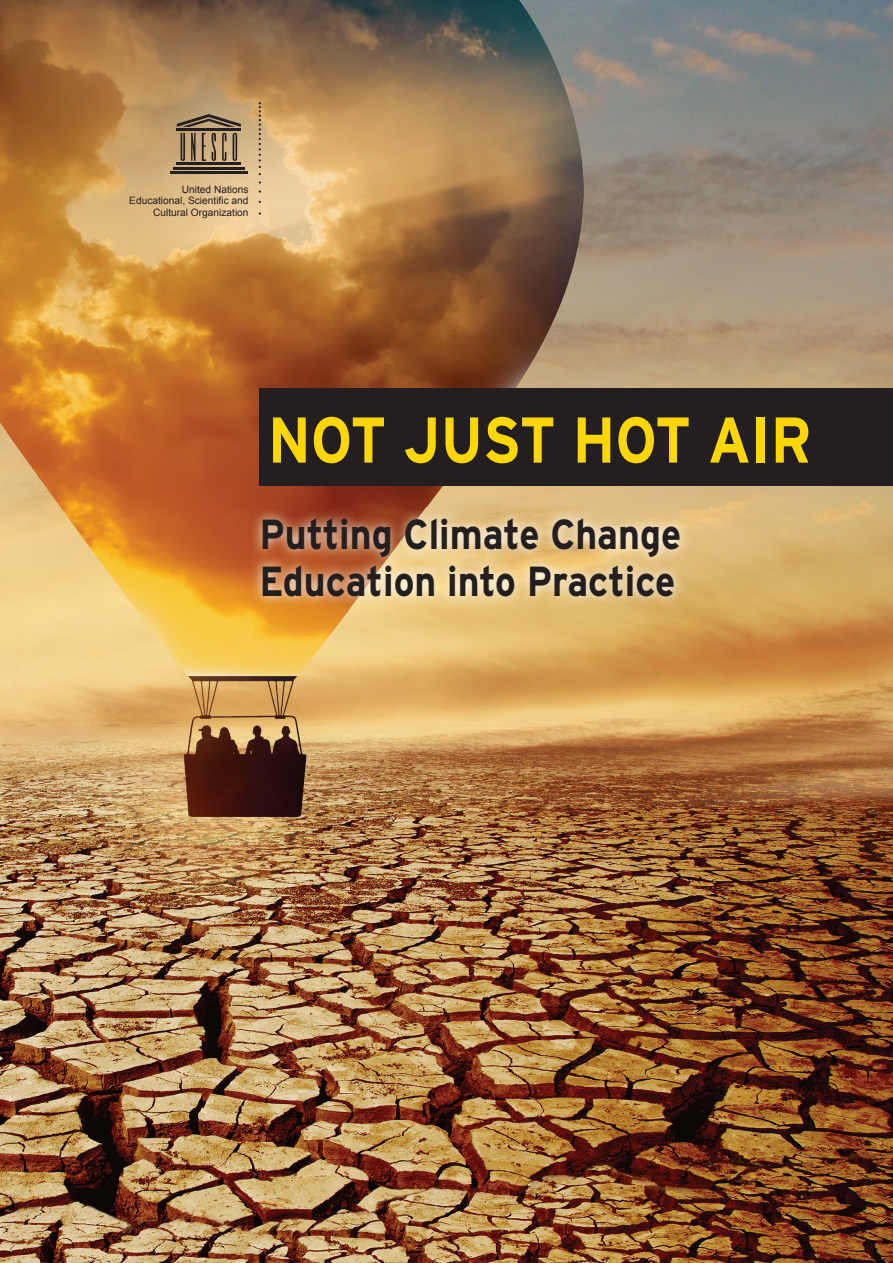
<style>
.page{position:relative;width:893px;height:1263px;background:#fff}
.page>*{position:absolute;margin:0;border:0;box-sizing:border-box;transform-origin:0 0}
.t1{font:700 64.5px "Interstate";color:#fed702;scale:.89 1}
.t2{font:700 42px/46.5px "Interstate";color:#231f20;scale:.89 1}
.t3{font:10.2px/11.1px "Arial";color:#231f20;text-align:right}
</style>
<div class="page">
<img style="left:1px;top:0;width:892px;height:1263px">
<img style="left:0;top:0;width:1px;height:1263px">
<svg style="left:259px;top:102px;width:2px;height:73px"></svg>
<hr style="left:177px;top:162px;width:64px;height:3px;background:#231f20">
<hr style="left:173px;top:167px;width:71px;height:3px;background:#231f20">
<hr style="left:170px;top:171px;width:78px;height:3px;background:#231f20">
<hr style="left:177px;top:129px;width:64px;height:2px;background:#231f20">
<svg style="left:177px;top:114px;width:64px;height:13px"></svg>
<svg style="left:181px;top:133px;width:4px;height:28px"></svg>
<svg style="left:191px;top:133px;width:5px;height:28px"></svg>
<svg style="left:202px;top:133px;width:4px;height:28px"></svg>
<svg style="left:222px;top:133px;width:4px;height:28px"></svg>
<svg style="left:233px;top:133px;width:4px;height:28px"></svg>
<svg style="left:212px;top:133px;width:4px;height:28px"></svg>
<div style="left:259px;top:388px;width:634px;height:97px;background:#231f20"></div>
<img style="left:251px;top:508px;width:440px;height:100px">
<p class="t3" style="left:129px;top:184px;width:121px">United Nations<br>Educational, Scientific and<br>Cultural Organization</p>
<h1 class="t1" style="left:268px;top:404px;width:612px">NOT JUST HOT AIR</h1>
<h2 class="t2" style="left:259px;top:511px;width:475px">Putting Climate Change<br>Education into Practice</h2>
</div>
